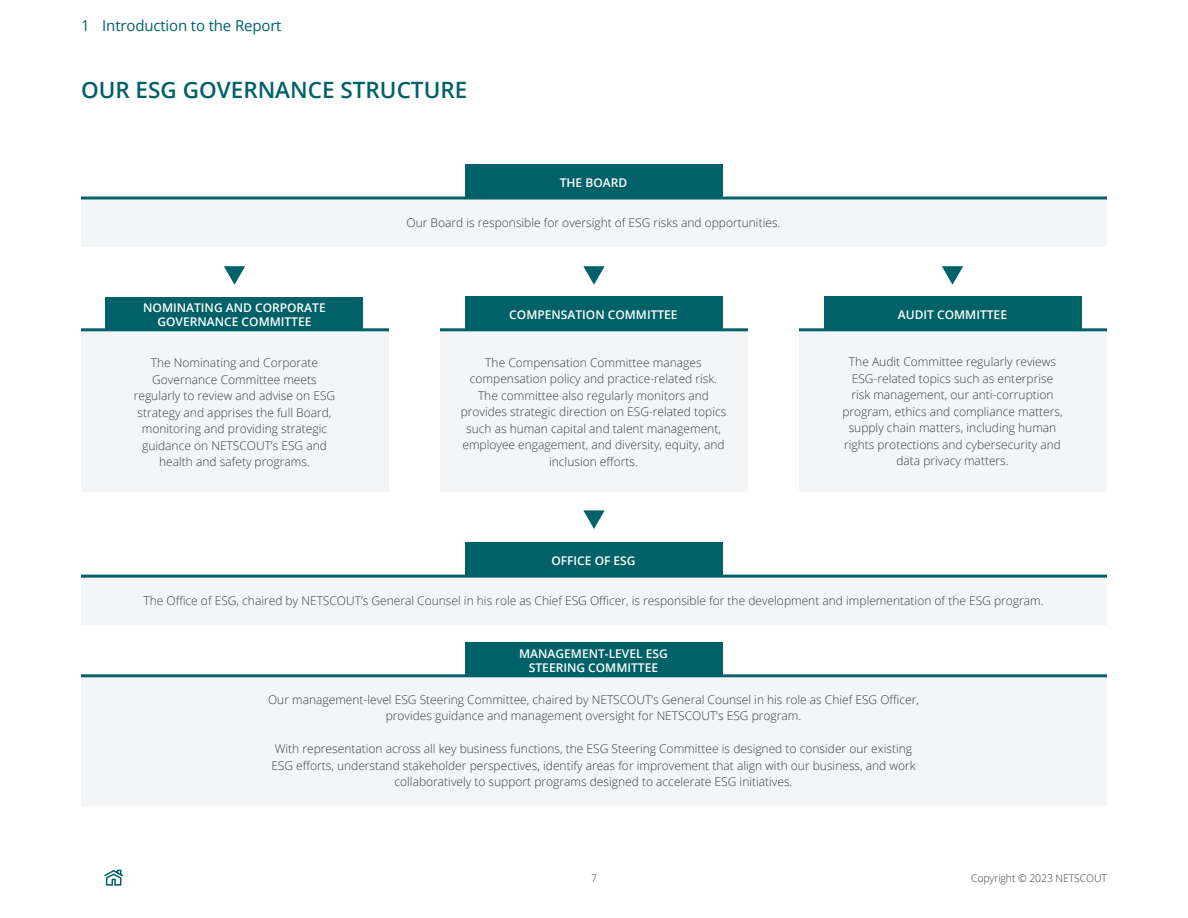
<style>
.page{position:relative;width:1188px;height:918px;background:#fff}
.page>*{position:absolute;margin:0;border:0;box-sizing:border-box;transform-origin:0 0}
._02_Header_-_TOC{font:600 22.5px "Open Sans";color:#006168}
._07_smaller_section_header{font:15px "Open Sans";letter-spacing:-.01em;color:#006168}
._01_body_copy{font:300 12px/16.5px "Open Sans";color:#3b3c43;text-align:center}
.t1{font:600 12px/13.5px "Open Sans";color:#fff;text-align:center}
.t2{font:300 10.5px "Open Sans";letter-spacing:-.01em;color:#3b3c43}
</style>
<div class="page">
<div style="left:440px;top:330px;width:308px;height:162px;background:#f3f5f7"></div>
<hr style="left:440px;top:328px;width:308px;height:3px;background:#006168">
<div style="left:81px;top:197px;width:1026px;height:50px;background:#f3f5f7"></div>
<hr style="left:81px;top:196px;width:1026px;height:3px;background:#006168">
<div style="left:81px;top:330px;width:308px;height:162px;background:#f3f5f7"></div>
<hr style="left:81px;top:328px;width:308px;height:3px;background:#006168">
<div style="left:799px;top:330px;width:308px;height:162px;background:#f3f5f7"></div>
<hr style="left:799px;top:328px;width:308px;height:3px;background:#006168">
<div style="left:465px;top:297px;width:257px;height:33px;background:#006168"></div>
<div style="left:465px;top:165px;width:257px;height:33px;background:#006168"></div>
<div style="left:81px;top:675px;width:1026px;height:130px;background:#f3f5f7"></div>
<hr style="left:81px;top:674px;width:1026px;height:3px;background:#006168">
<div style="left:465px;top:643px;width:257px;height:33px;background:#006168"></div>
<div style="left:81px;top:575px;width:1026px;height:50px;background:#f3f5f7"></div>
<hr style="left:81px;top:575px;width:1026px;height:3px;background:#006168">
<div style="left:465px;top:543px;width:257px;height:33px;background:#006168"></div>
<div style="left:106px;top:297px;width:257px;height:33px;background:#006168"></div>
<div style="left:824px;top:297px;width:257px;height:33px;background:#006168"></div>
<svg style="left:583px;top:266px;width:22px;height:19px"></svg>
<svg style="left:583px;top:510px;width:22px;height:19px"></svg>
<svg style="left:224px;top:266px;width:21px;height:19px"></svg>
<svg style="left:942px;top:266px;width:21px;height:19px"></svg>
<svg style="left:104px;top:869px;width:20px;height:17px"></svg>
<p class="_07_smaller_section_header" style="left:81px;top:16px;width:202px">1 Introduction to the Report</p>
<p class="_02_Header_-_TOC" style="left:81px;top:75px;width:388px">OUR ESG GOVERNANCE STRUCTURE</p>
<p class="t1" style="left:560px;top:176px;width:69px">THE BOARD</p>
<p class="t1" style="left:143px;top:301px;width:184px">NOMINATING AND CORPORATE</p>
<p class="t1" style="left:158px;top:314px;width:155px">GOVERNANCE COMMITTEE</p>
<p class="_01_body_copy" style="left:407px;top:214px;width:375px">Our Board is responsible for oversight of ESG risks and opportunities.</p>
<p class="t1" style="left:509px;top:307px;width:170px">COMPENSATION COMMITTEE</p>
<p class="t1" style="left:898px;top:307px;width:111px">AUDIT COMMITTEE</p>
<p class="_01_body_copy" style="left:134px;top:354px;width:203px">The Nominating and Corporate<br>Governance Committee meets regularly to review and advise on ESG strategy and apprises the full Board, monitoring and providing strategic guidance on NETSCOUT’s ESG and health and safety programs.</p>
<p class="_01_body_copy" style="left:842px;top:353px;width:222px">The Audit Committee regularly reviews ESG-related topics such as enterprise risk management, our anti-corruption program, ethics and compliance matters, supply chain matters, including human rights protections and cybersecurity and data privacy matters.</p>
<p class="_01_body_copy" style="left:461px;top:354px;width:267px">The Compensation Committee manages compensation policy and practice-related risk.<br>The committee also regularly monitors and provides strategic direction on ESG-related topics such as human capital and talent management, employee engagement, and diversity, equity, and inclusion efforts.</p>
<p class="t1" style="left:551px;top:554px;width:86px">OFFICE OF ESG</p>
<p class="_01_body_copy" style="left:143px;top:592px;width:902px">The Office of ESG, chaired by NETSCOUT’s General Counsel in his role as Chief ESG Officer, is responsible for the development and implementation of the ESG program.</p>
<p class="t1" style="left:519px;top:647px;width:150px">MANAGEMENT-LEVEL ESG<br>STEERING COMMITTEE</p>
<p class="_01_body_copy" style="left:268px;top:691px;width:652px">Our management-level ESG Steering Committee, chaired by NETSCOUT’s General Counsel in his role as Chief ESG Officer, provides guidance and management oversight for NETSCOUT’s ESG program.</p>
<p class="_01_body_copy" style="left:271px;top:740px;width:646px">With representation across all key business functions, the ESG Steering Committee is designed to consider our existing<br>ESG efforts, understand stakeholder perspectives, identify areas for improvement that align with our business, and work collaboratively to support programs designed to accelerate ESG initiatives.</p>
<p class="t2" style="left:591px;top:871px;width:7px">7</p>
<p class="t2" style="left:971px;top:871px;width:137px">Copyright © 2023 NETSCOUT</p>
</div>
